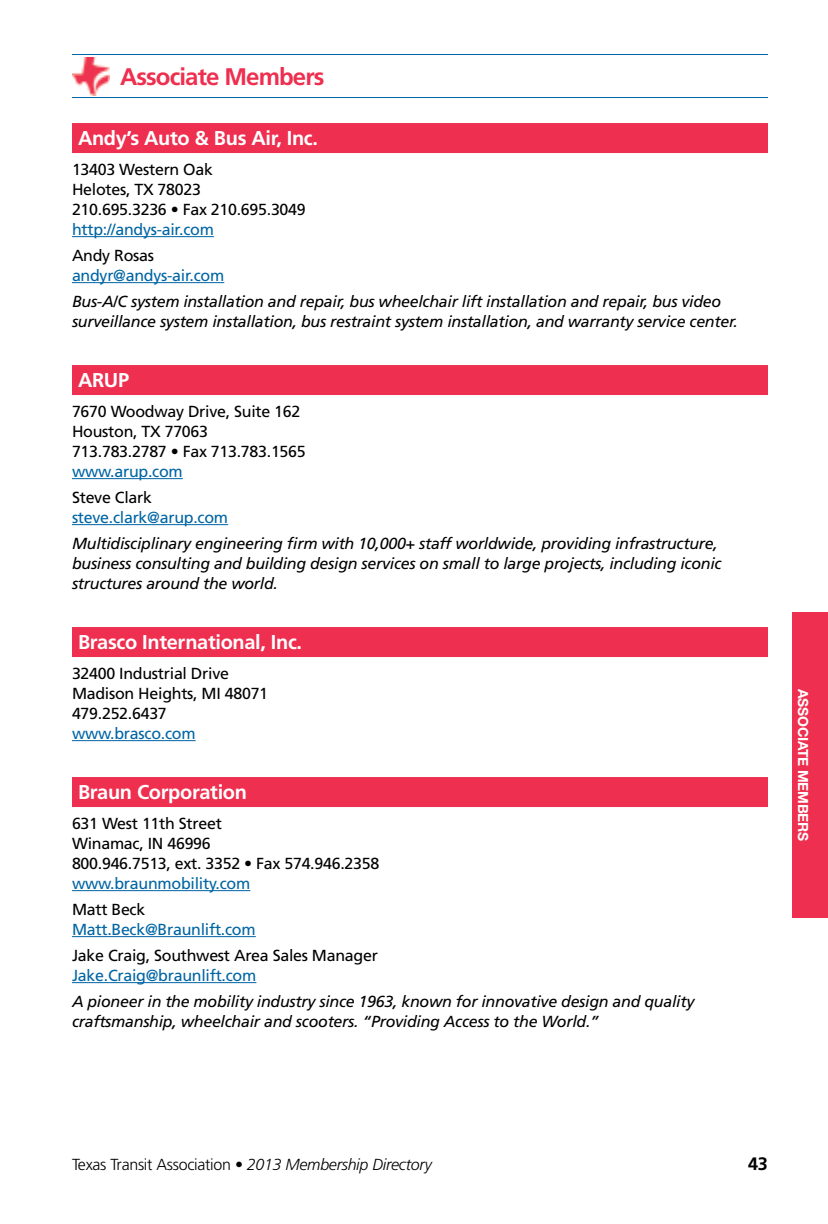
<style>
.page{position:relative;width:828px;height:1224px;background:#fff}
.page>*{position:absolute;margin:0;border:0;box-sizing:border-box;transform-origin:0 0}
.t1{font:700 24px "Frutiger LT Std";letter-spacing:-.035em;color:#ee2f4f}
.t2{font:700 20px "Frutiger LT Std";letter-spacing:-.015em;color:#fff}
.t3{font:700 18px "Frutiger LT Std";color:#000}
.t4{font:italic 16px/20px "Frutiger LT Std";letter-spacing:-.015em;color:#000}
.t5{font:16px/20px "Frutiger LT Std";letter-spacing:-.015em;color:#000}
.t6{font:16px "Frutiger LT Std";letter-spacing:-.015em;color:#0065a4}
.t7{font:300 16px "Frutiger LT Std";letter-spacing:-.015em;color:#000}
.t8{font:700 14px "Helvetica Neue LT Std";letter-spacing:-.015em;color:#fff}
.s1{font-style:italic}
</style>
<div class="page">
<hr style="left:72px;top:54px;width:696px;height:1px;background:#0065a4">
<hr style="left:72px;top:97px;width:696px;height:1px;background:#0065a4">
<img style="left:72px;top:58px;width:38px;height:37px">
<div style="left:792px;top:612px;width:36px;height:306px;background:#ee2f4f"></div>
<div style="left:72px;top:123px;width:696px;height:30px;background:#ee2f4f"></div>
<hr style="left:72px;top:236px;width:142px;height:1px;background:#0065a4">
<hr style="left:72px;top:282px;width:152px;height:1px;background:#0065a4">
<div style="left:72px;top:365px;width:696px;height:30px;background:#ee2f4f"></div>
<hr style="left:72px;top:478px;width:111px;height:1px;background:#0065a4">
<hr style="left:72px;top:524px;width:156px;height:1px;background:#0065a4">
<div style="left:72px;top:627px;width:696px;height:30px;background:#ee2f4f"></div>
<hr style="left:72px;top:740px;width:124px;height:1px;background:#0065a4">
<div style="left:72px;top:777px;width:696px;height:30px;background:#ee2f4f"></div>
<hr style="left:72px;top:890px;width:178px;height:1px;background:#0065a4">
<hr style="left:72px;top:936px;width:184px;height:1px;background:#0065a4">
<hr style="left:72px;top:982px;width:184px;height:1px;background:#0065a4">
<h1 class="t1" style="left:120px;top:63px;width:206px">Associate Members</h1>
<p class="t2" style="left:78px;top:126px;width:242px">Andy’s Auto &amp; Bus Air, Inc.</p>
<p class="t5" style="left:72px;top:160px;width:235px">13403 Western Oak<br>Helotes, TX 78023<br>210.695.3236 • Fax 210.695.3049</p>
<p class="t6" style="left:72px;top:220px;width:143px">http://andys-air. com</p>
<p class="t5" style="left:72px;top:246px;width:83px">Andy Rosas</p>
<p class="t6" style="left:72px;top:266px;width:154px">andyr@andys-air.com</p>
<p class="t4" style="left:72px;top:292px;width:667px">Bus-A/C system installation and repair, bus wheelchair lift installation and repair, bus video surveillance system installation, bus restraint system installation, and warranty service center.</p>
<p class="t2" style="left:78px;top:368px;width:53px">ARUP</p>
<p class="t5" style="left:72px;top:402px;width:235px">7670 Woodway Drive, Suite 162<br>Houston, TX 77063<br>713.783.2787 • Fax 713.783.1565</p>
<p class="t6" style="left:72px;top:462px;width:112px">www.arup.com</p>
<p class="t5" style="left:72px;top:488px;width:81px">Steve Clark</p>
<p class="t6" style="left:72px;top:508px;width:158px">steve.clark@arup.com</p>
<p class="t4" style="left:72px;top:534px;width:651px">Multidisciplinary engineering firm with 10,000+ staff worldwide, providing infrastructure, business consulting and building design services on small to large projects, including iconic structures around the world.</p>
<p class="t2" style="left:78px;top:630px;width:226px">Brasco International, Inc.</p>
<p class="t5" style="left:72px;top:664px;width:198px">32400 Industrial Drive<br>Madison Heights, MI 48071<br>479.252.6437</p>
<p class="t6" style="left:72px;top:724px;width:125px">www. brasco. com</p>
<p class="t2" style="left:78px;top:780px;width:171px">Braun Corporation</p>
<p class="t5" style="left:72px;top:814px;width:309px">631 West 11th Street<br>Winamac, IN 46996<br>800.946.7513, ext. 3352 • Fax 574.946.2358</p>
<p class="t6" style="left:72px;top:874px;width:180px">www. braunmobility.com</p>
<p class="t5" style="left:72px;top:900px;width:75px">Matt Beck</p>
<p class="t6" style="left:72px;top:920px;width:185px">Matt. Beck@Braunlift.com</p>
<p class="t5" style="left:72px;top:946px;width:307px">Jake Craig, Southwest Area Sales Manager</p>
<p class="t6" style="left:72px;top:966px;width:186px">Jake.Craig@braunlift.com</p>
<p class="t4" style="left:72px;top:992px;width:624px">A pioneer in the mobility industry since 1963, known for innovative design and quality craftsmanship, wheelchair and scooters. “Providing Access to the World.”</p>
<p class="t8" style="left:812px;top:689px;width:154px;rotate:90deg">ASSOCIATE MEMBERS</p>
<p class="t7" style="left:72px;top:1155px;width:361px">Texas Transit Association • <span class="s1">2013 Membership Directory</span></p>
<p class="t3" style="left:748px;top:1153px;width:21px">43</p>
</div>
